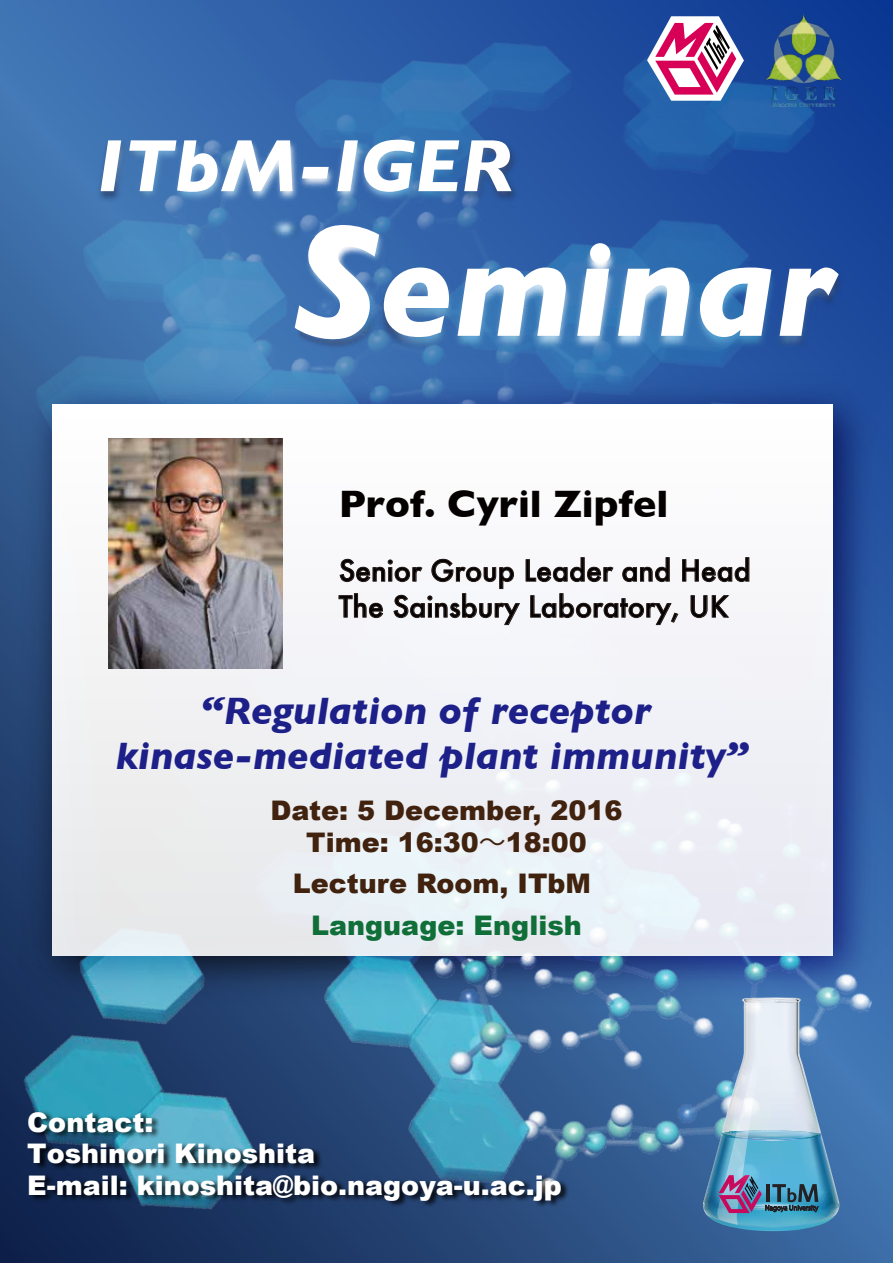
<style>
.page{position:relative;width:893px;height:1263px;background:#fff}
.page>*{position:absolute;margin:0;border:0;box-sizing:border-box;transform-origin:0 0}
.t1{font:italic 700 135px "Gill Sans";color:#fff}
.t2{font:italic 700 75px "Gill Sans";color:#fff}
.t3{font:italic 700 39px/45px "Gill Sans";color:#1d2088;text-align:center}
.t4{font:700 39px "Gill Sans";color:#040000}
.t5{font:500 28.5px/36px "Futura";color:#040000}
.t6{font:900 27px/31.5px "Arial";color:#fff}
.t7{font:900 27px/32.4px "Arial";color:#41220f;text-align:center}
.t8{font:900 27px "Arial";color:#106f38}
.s1{font-family:"Koz Go Pr 6 N";font-weight:400}
</style>
<div class="page">
<svg style="left:0;top:0;width:893px;height:584px;background:#214f9c"></svg>
<img style="left:0;top:584px;width:893px;height:679px">
<img style="left:703px;top:1016px;width:136px;height:215px">
<img style="left:12px;top:15px;width:839px;height:347px">
<svg style="left:647px;top:16px;width:97px;height:85px"></svg>
<img style="left:9px;top:362px;width:884px;height:654px">
<div style="left:53px;top:405px;width:780px;height:550px;background:linear-gradient(to right,#edeef0,#f3f5fb)"></div>
<svg style="left:338px;top:557px;width:412px;height:69px"></svg>
<img style="left:25px;top:1104px;width:613px;height:117px">
<img style="left:216px;top:267px;width:27px;height:46px">
<img style="left:243px;top:267px;width:193px;height:169px">
<img style="left:325px;top:175px;width:568px;height:253px">
<div style="left:0;top:58px;width:82px;height:29px;background:#4176b5"></div>
<img style="left:0;top:87px;width:78px;height:189px">
<div style="left:60px;top:429px;width:196px;height:219px;background:#fff"></div>
<img style="left:754px;top:15px;width:98px;height:92px">
<div style="left:76px;top:403px;width:221px;height:241px;background:#fff"></div>
<img style="left:44px;top:78px;width:525px;height:189px">
<img style="left:109px;top:439px;width:173px;height:229px">
<svg style="left:294px;top:223px;width:86px;height:118px;background:#6490c2"></svg>
<h2 class="t2" style="left:97px;top:122px;width:418px">ITbM-IGER</h2>
<h1 class="t1" style="left:379px;top:211px;width:457px">eminar</h1>
<h3 class="t4" style="left:339px;top:473px;width:331px">Prof. Cyril Zipfel</h3>
<p class="t5" style="left:339px;top:552px;width:414px">Senior Group Leader and Head<br>The Sainsbury Laboratory, UK</p>
<h3 class="t3" style="left:116px;top:688px;width:634px">“Regulation of receptor kinase-mediated plant immunity”</h3>
<p class="t7" style="left:271px;top:793px;width:353px">Date: 5 December, 2016<br>Time: 16:30<span class="s1">～</span>18:00</p>
<p class="t7" style="left:293px;top:866px;width:300px">Lecture Room, ITbM</p>
<p class="t8" style="left:311px;top:906px;width:272px">Language: English</p>
<p class="t6" style="left:27px;top:1105px;width:536px">Contact:<br>Toshinori Kinoshita<br>E-mail: kinoshita@bio.nagoya-u.ac.jp</p>
</div>
